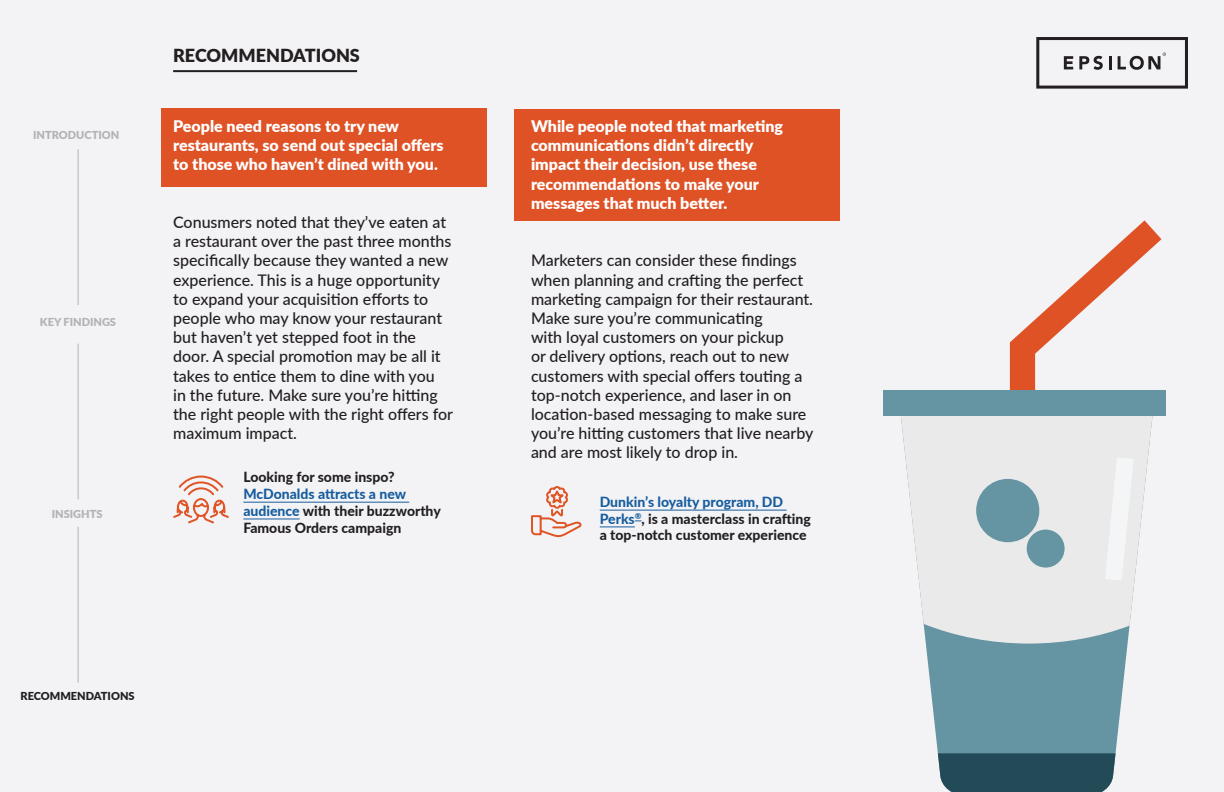
<style>
.page{position:relative;width:1224px;height:792px;background:#f3f3f6}
.page>*{position:absolute;margin:0;border:0;box-sizing:border-box;transform-origin:0 0}
.t1{font:900 18px "Lato";color:#231f20}
.t2{font:500 16px/19.2px "Lato";color:#231f20}
.t3{font:900 16px/19.2px "Lato";color:#fff}
.t4{font:800 14px/16.8px "Lato";color:#231f20}
.t5{font:900 11px "Lato";color:#b2b3b7}
.t6{font:900 11px "Lato";color:#231f20}
.s1{color:#175d9e}
</style>
<div class="page">
<div style="left:161px;top:109px;width:326px;height:78px;background:#df5226"></div>
<div style="left:514px;top:109px;width:326px;height:111px;background:#df5226"></div>
<hr style="left:173px;top:70px;width:184px;height:2px;background:#231f20">
<hr style="left:78px;top:149px;width:1px;height:156px;background:#b2b3b7">
<hr style="left:78px;top:344px;width:1px;height:155px;background:#b2b3b7">
<hr style="left:78px;top:527px;width:1px;height:156px;background:#b2b3b7">
<svg style="left:1036px;top:37px;width:152px;height:52px"></svg>
<hr style="left:243px;top:502px;width:166px;height:1px;background:#175d9e">
<hr style="left:243px;top:519px;width:57px;height:1px;background:#175d9e">
<hr style="left:600px;top:510px;width:187px;height:1px;background:#175d9e">
<hr style="left:600px;top:527px;width:35px;height:1px;background:#175d9e">
<svg style="left:173px;top:475px;width:56px;height:49px"></svg>
<svg style="left:531px;top:486px;width:51px;height:52px"></svg>
<svg style="left:1010px;top:220px;width:151px;height:170px"></svg>
<div style="left:926px;top:644px;width:202px;height:110px;background:#6594a2"></div>
<svg style="left:901px;top:416px;width:252px;height:228px;fill:#eaeaea"></svg>
<div style="left:884px;top:390px;width:282px;height:26px;background:#6594a2"></div>
<div style="left:976px;top:479px;width:63px;height:63px;background:#6594a2;border-radius:50%"></div>
<div style="left:1027px;top:530px;width:38px;height:38px;background:#6594a2;border-radius:50%"></div>
<svg style="left:1105px;top:457px;width:29px;height:124px"></svg>
<div style="left:938px;top:753px;width:178px;height:39px;background:#234b57"></div>
<p class="t5" style="left:33px;top:127px;width:88px">INTRODUCTION</p>
<p class="t5" style="left:40px;top:314px;width:78px">KEY FINDINGS</p>
<p class="t5" style="left:52px;top:505px;width:52px">INSIGHTS</p>
<p class="t1" style="left:173px;top:42px;width:188px">RECOMMENDATIONS</p>
<p class="t3" style="left:173px;top:116px;width:272px">People need reasons to try new restaurants, so send out special offers to those who haven’t dined with you.</p>
<p class="t2" style="left:173px;top:212px;width:281px">Conusmers noted that they’ve eaten at a restaurant over the past three months specifically because they wanted a new experience. This is a huge opportunity to expand your acquisition efforts to people who may know your restaurant but haven’t yet stepped foot in the door. A special promotion may be all it takes to entice them to dine with you<br>in the future. Make sure you’re hitting the right people with the right offers for maximum impact.</p>
<p class="t3" style="left:531px;top:116px;width:254px">While people noted that marketing communications didn’t directly impact their decision, use these recommendations to make your messages that much better.</p>
<p class="t2" style="left:531px;top:250px;width:284px">Marketers can consider these findings when planning and crafting the perfect marketing campaign for their restaurant.<br>Make sure you’re communicating<br>with loyal customers on your pickup<br>or delivery options, reach out to new customers with special offers touting a top-notch experience, and laser in on location-based messaging to make sure you’re hitting customers that live nearby and are most likely to drop in.</p>
<p class="t4" style="left:243px;top:468px;width:153px">Looking for some inspo?</p>
<p class="t4" style="left:243px;top:485px;width:199px"><span class="s1">McDonalds attracts a new audience</span> with their buzzworthy<br>Famous Orders campaign</p>
<p class="t4" style="left:600px;top:493px;width:213px"><span class="s1">Dunkin’s loyalty program, DD<br>Perks</span><sup>®</sup>, is a masterclass in crafting a top-notch customer experience</p>
<p class="t6" style="left:20px;top:687px;width:116px">RECOMMENDATIONS</p>
</div>
